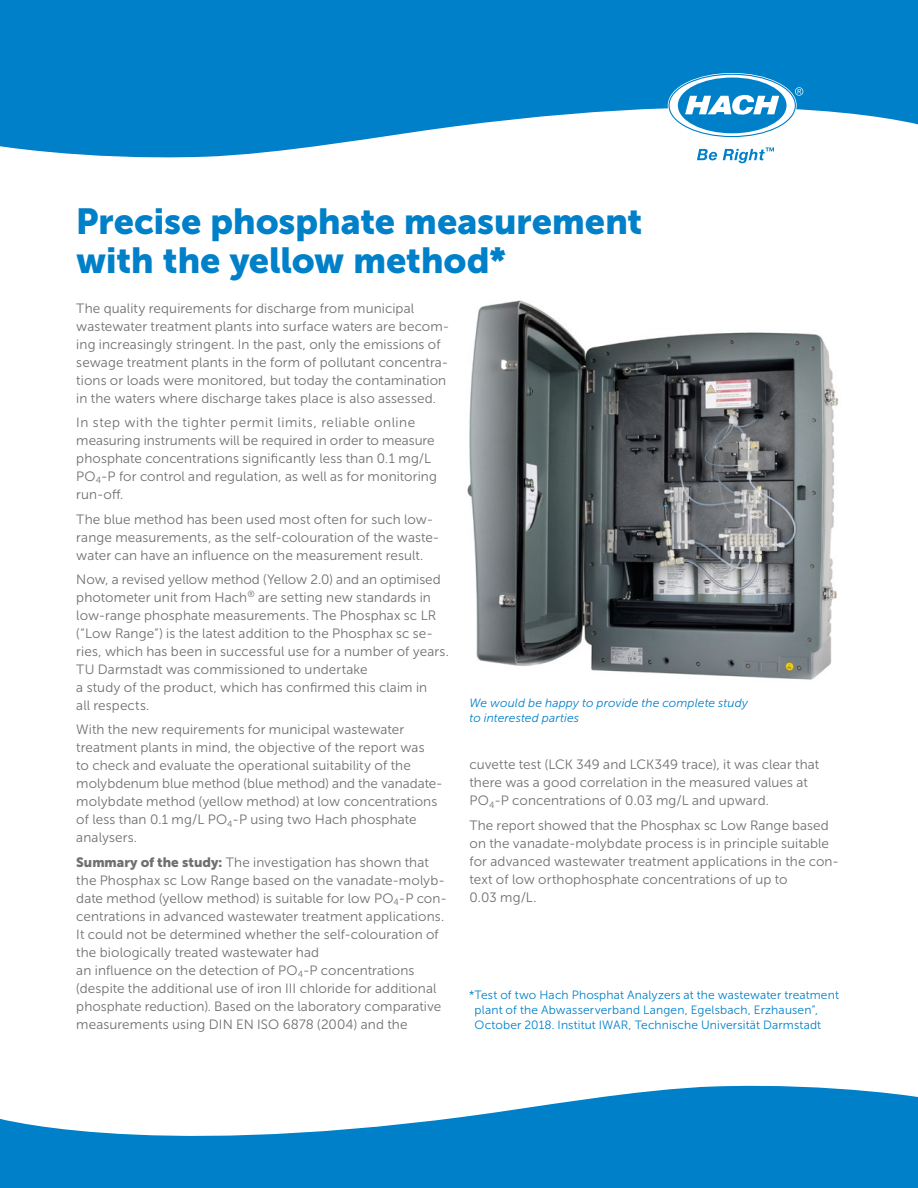
<style>
.page{position:relative;width:918px;height:1188px;background:#fff}
.page>*{position:absolute;margin:0;border:0;box-sizing:border-box;transform-origin:0 0}
.t1{font:36px/39px "Museo Sans Cyrl 900";color:#0080c8}
.t2{font:13.5px/18px "Museo Sans Cyrl 300";letter-spacing:.01em;color:#6f6f6e}
.t3{font:12px/15px "Museo Sans Cyrl 300";letter-spacing:.015em;color:#0080c8}
.t4{font:italic 12px/15px "Museo Sans Cyrl 300";letter-spacing:.01em;color:#0080c8}
.s1{font-family:"Museo Sans Cyrl 900"}
</style>
<div class="page">
<svg style="left:0;top:0;width:918px;height:157px;background:#2592d0"></svg>
<svg style="left:670px;top:75px;width:133px;height:61px"></svg>
<svg style="left:697px;top:149px;width:20px;height:11px"></svg>
<svg style="left:723px;top:147px;width:51px;height:16px"></svg>
<img style="left:467px;top:300px;width:372px;height:380px">
<svg style="left:0;top:1086px;width:918px;height:102px;fill:#0080c8"></svg>
<h1 class="t1" style="left:76px;top:202px;width:568px">Precise phosphate measurement with the yellow method*</h1>
<p class="t2" style="left:76px;top:299px;width:374px">The quality requirements for discharge from municipal wastewater treatment plants into surface waters are becom&shy;ing increasingly stringent. In the past, only the emissions of sewage treatment plants in the form of pollutant concentra&shy;tions or loads were monitored, but today the contamination in the waters where discharge takes place is also assessed.</p>
<p class="t2" style="left:76px;top:414px;width:362px">In step with the tighter permit limits, reliable online measuring instruments will be required in order to measure phosphate concentrations significantly less than 0.1 mg/L PO<sub>4</sub>-P for control and regulation, as well as for monitoring run-off.</p>
<p class="t2" style="left:76px;top:510px;width:364px">The blue method has been used most often for such low&shy;range measurements, as the self-colouration of the waste&shy;water can have an influence on the measurement result.</p>
<p class="t2" style="left:76px;top:570px;width:374px">Now, a revised yellow method (Yellow 2.0) and an optimised photometer unit from Hach<sup>®</sup> are setting new standards in low-range phosphate measurements. The Phosphax sc LR (“Low Range”) is the latest addition to the Phosphax sc se&shy;ries, which has been in successful use for a number of years.<br>TU Darmstadt was commissioned to undertake<br>a study of the product, which has confirmed this claim in<br>all respects.</p>
<p class="t2" style="left:76px;top:721px;width:367px">With the new requirements for municipal wastewater treatment plants in mind, the objective of the report was<br>to check and evaluate the operational suitability of the molybdenum blue method (blue method) and the vanadate&shy;molybdate method (yellow method) at low concentrations of less than 0.1 mg/L PO<sub>4</sub>-P using two Hach phosphate analysers.</p>
<p class="t2" style="left:76px;top:853px;width:372px"><span class="s1">Summary of the study:</span> The investigation has shown that the Phosphax sc Low Range based on the vanadate-molyb&shy;date method (yellow method) is suitable for low PO<sub>4</sub>-P con&shy;centrations in advanced wastewater treatment applications.<br>It could not be determined whether the self-colouration of the biologically treated wastewater had<br>an influence on the detection of PO<sub>4</sub>-P concentrations (despite the additional use of iron III chloride for additional phosphate reduction). Based on the laboratory comparative measurements using DIN EN ISO 6878 (2004) and the</p>
<p class="t4" style="left:470px;top:695px;width:280px">We would be happy to provide the complete study to interested parties</p>
<p class="t2" style="left:469px;top:756px;width:351px">cuvette test (LCK 349 and LCK349 trace), it was clear that there was a good correlation in the measured values at<br>PO<sub>4</sub>-P concentrations of 0.03 mg/L and upward.</p>
<p class="t2" style="left:470px;top:816px;width:371px">The report showed that the Phosphax sc Low Range based on the vanadate-molybdate process is in principle suitable for advanced wastewater treatment applications in the con&shy;text of low orthophosphate concentrations of up to<br>0.03 mg/L.</p>
<p class="t3" style="left:475px;top:987px;width:366px;text-indent:-6px">*Test of two Hach Phosphat Analyzers at the wastewater treatment plant of the Abwasserverband Langen, Egelsbach, Erzhausen”,<br>October 2018. Institut IWAR, Technische Universität Darmstadt</p>
</div>
